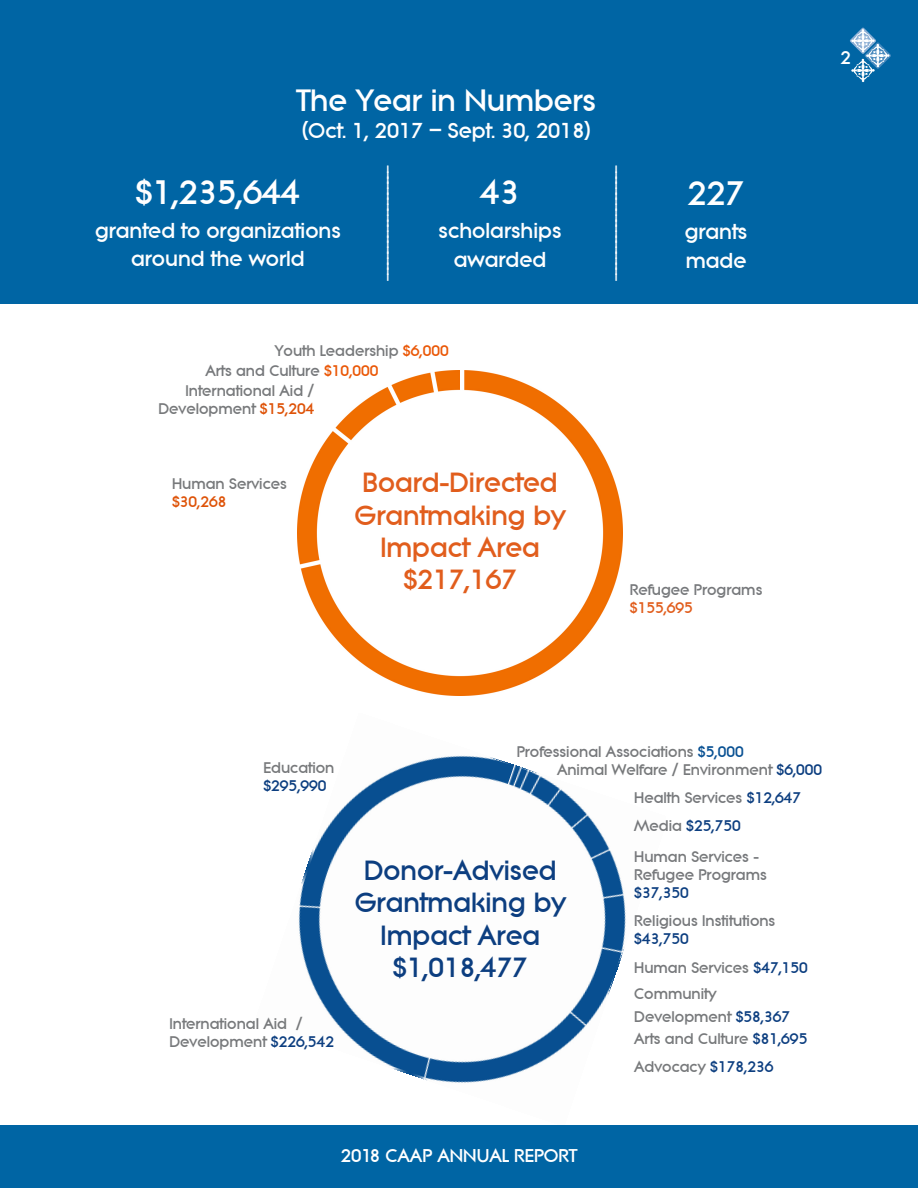
<style>
.page{position:relative;width:918px;height:1188px;background:#fff}
.page>*{position:absolute;margin:0;border:0;box-sizing:border-box;transform-origin:0 0}
.t1{font:33px "Lissen";color:#fff}
.t2{font:30px "Lissen";color:#fff}
.t3{font:27px/32.4px "Lissen";color:#0c3e80;text-align:center}
.t4{font:27px/32.4px "Lissen";color:#e15d1c;text-align:center}
.t5{font:21px/28.5px "Lissen";color:#fff;text-align:center}
.t6{font:500 21px "Brandon Grotesque";color:#fff}
.t7{font:18px "Lissen";color:#fff}
.t8{font:15px/22.2px "Lissen";color:#77797b}
.t9{font:15px/28.5px "Lissen";color:#76787b}
.t10{font:15px/28.5px "Lissen";color:#0c3e80}
.t11{font:15px "Lissen";color:#e15d1c}
.t12{font:15px "Lissen";color:#de5207}
.s1{color:#ea5706}
.s2{color:#76787b}
.s3{color:#de5207}
.s4{color:#0c3e80}
.s5{color:#77797b}
.s6{color:#095193}
</style>
<div class="page">
<div style="left:0;top:0;width:918px;height:304px;background:#0065a4"></div>
<img style="left:298px;top:755px;width:328px;height:328px">
<div style="left:0;top:1125px;width:918px;height:63px;background:#0065a4"></div>
<img style="left:297px;top:370px;width:325px;height:325px">
<svg style="left:850px;top:27px;width:41px;height:56px"></svg>
<p class="t2" style="left:297px;top:83px;width:301px">The Year in Numbers</p>
<p class="t5" style="left:302px;top:117px;width:290px">(Oct. 1, 2017 – Sept. 30, 2018)</p>
<p class="t1" style="left:135px;top:174px;width:166px">$1,235,644</p>
<p class="t5" style="left:95px;top:217px;width:247px">granted to organizations around the world</p>
<h3 class="t6" style="left:411px;top:165px;width:117px;rotate:90deg">_____________________</h3>
<h3 class="t6" style="left:639px;top:165px;width:117px;rotate:90deg">_____________________</h3>
<h1 class="t1" style="left:481px;top:174px;width:40px">43</h1>
<h3 class="t5" style="left:439px;top:216px;width:124px">scholarships awarded</h3>
<h1 class="t1" style="left:687px;top:175px;width:59px">227</h1>
<h3 class="t5" style="left:685px;top:218px;width:64px;text-align:left">grants made</h3>
<p class="t8" style="left:275px;top:340px;width:175px">Youth Leadership <span class="s1">$6,000</span></p>
<p class="t8" style="left:186px;top:360px;width:194px;line-height:20.2px;text-indent:20px"><span class="s2">Arts and Culture</span> <span class="s1">$10,000<br></span>International Aid /</p>
<p class="t8" style="left:159px;top:398px;width:157px">Development <span class="s3">$15,204</span></p>
<p class="t8" style="left:172px;top:473px;width:116px">Human Services</p>
<p class="t12" style="left:172px;top:494px;width:56px">$30,268</p>
<h3 class="t4" style="left:354px;top:467px;width:213px">Board-Directed<br>Grantmaking by<br>Impact Area $217,167</h3>
<p class="t9" style="left:630px;top:576px;width:134px">Refugee Programs</p>
<p class="t11" style="left:630px;top:600px;width:65px">$155,695</p>
<p class="t7" style="left:840px;top:47px;width:12px">2</p>
<p class="t8" style="left:263px;top:756px;width:73px">Education</p>
<p class="t10" style="left:263px;top:771px;width:65px">$295,990</p>
<p class="t8" style="left:169px;top:1015px;width:166px;line-height:18px">International Aid /<br>Development <span class="s4">$226,542</span></p>
<p class="t9" style="left:517px;top:737px;width:229px">Professional Ass<span class="s5">ociation</span>s <span class="s6">$5,000</span></p>
<p class="t9" style="left:634px;top:783px;width:168px">Health Services <span class="s4">$12,647<br></span>Media <span class="s4">$25,750</span></p>
<p class="t9" style="left:634px;top:848px;width:134px;line-height:18px">Hum<span class="s5">an Servi</span>ces -<br>Refugee Programs</p>
<p class="t10" style="left:634px;top:879px;width:56px">$37,350</p>
<p class="t9" style="left:634px;top:907px;width:143px">Religious Institutions</p>
<p class="t10" style="left:634px;top:925px;width:175px">$43,750<br><span class="s2">Human</span> <span class="s5">Services</span> $47,150</p>
<p class="t8" style="left:634px;top:983px;width:175px">Community<br>Development <span class="s4">$58,367<br></span>Arts and Culture <span class="s4">$81,695</span></p>
<p class="t8" style="left:634px;top:1056px;width:141px">Advocacy <span class="s4">$178,236</span></p>
<p class="t8" style="left:557px;top:759px;width:267px">Animal Welfare / Environment <span class="s4">$6,000</span></p>
<h3 class="t3" style="left:355px;top:854px;width:213px">Donor-Advised<br>Grantmaking by<br>Impact Area $1,018,477</h3>
<p class="t7" style="left:341px;top:1145px;width:238px">2018 CAAP ANNUAL REPORT</p>
</div>
